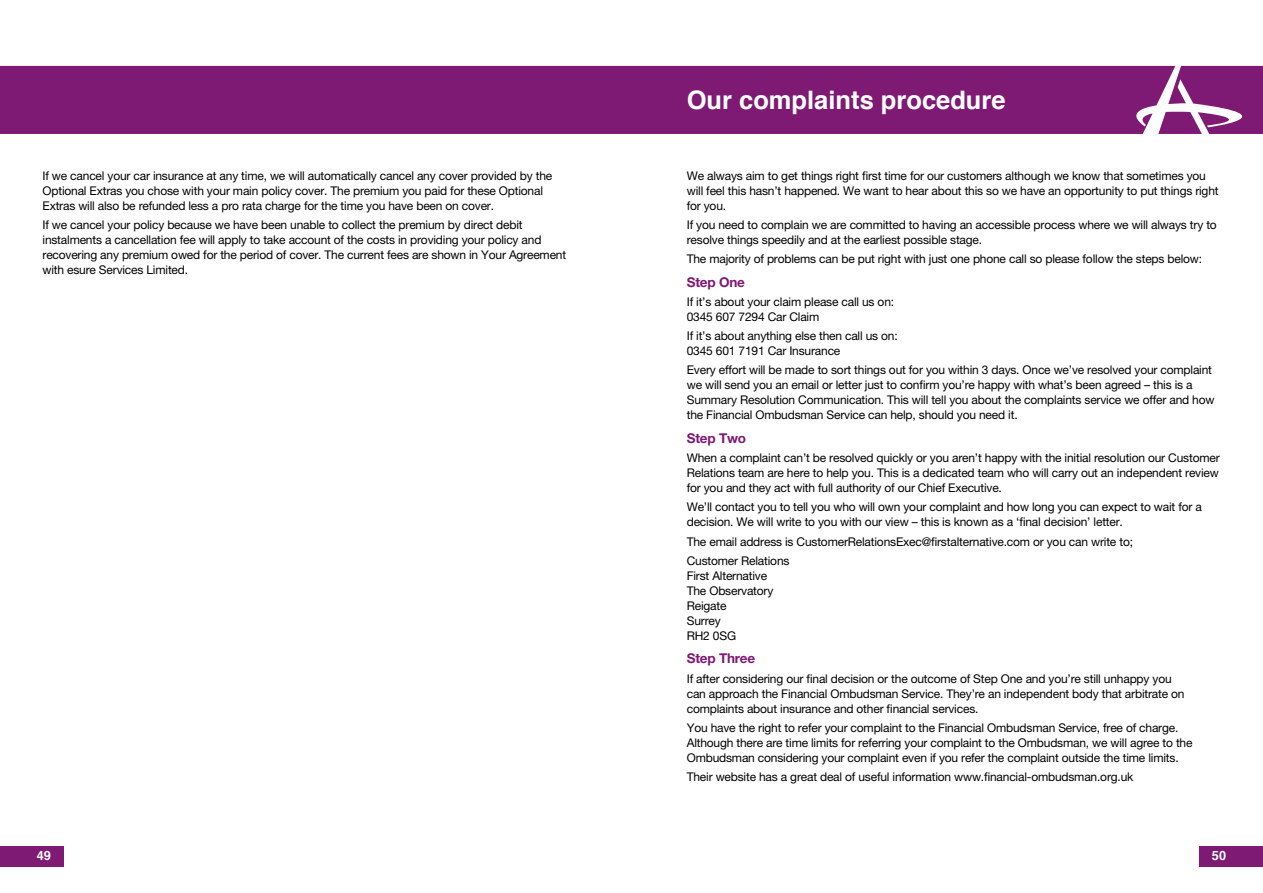
<style>
.page{position:relative;width:1263px;height:893px;background:#fff}
.page>*{position:absolute;margin:0;border:0;box-sizing:border-box;transform-origin:0 0}
.t1{font:700 25.5px "Helvetica";color:#fff}
.t2{font:700 13.5px "Helvetica Neue";letter-spacing:-.015em;color:#7e1974}
.t3{font:700 12.75px "Helvetica";color:#fff}
.t4{font:12px/15px "Helvetica Neue";letter-spacing:-.015em;color:#000}
</style>
<div class="page">
<div style="left:0;top:66px;width:1158px;height:68px;background:#7e1974"></div>
<svg style="left:1158px;top:66px;width:105px;height:68px"></svg>
<div style="left:1199px;top:846px;width:64px;height:20px;background:#7e1974"></div>
<div style="left:0;top:846px;width:64px;height:20px;background:#7e1974"></div>
<p class="t4" style="left:43px;top:168px;width:511px">If we cancel your car insurance at any time, we will automatically cancel any cover provided by the<br>Optional Extras you chose with your main policy cover. The premium you paid for these Optional<br>Extras will also be refunded less a pro rata charge for the time you have been on cover.</p>
<p class="t4" style="left:43px;top:217px;width:525px">If we cancel your policy because we have been unable to collect the premium by direct debit instalments a cancellation fee will apply to take account of the costs in providing your policy and recovering any premium owed for the period of cover. The current fees are shown in Your Agreement with esure Services Limited.</p>
<h1 class="t1" style="left:687px;top:80px;width:320px">Our complaints procedure</h1>
<p class="t4" style="left:687px;top:168px;width:533px">We always aim to get things right first time for our customers although we know that sometimes you will feel this hasn’t happened. We want to hear about this so we have an opportunity to put things right for you.</p>
<p class="t4" style="left:687px;top:217px;width:531px">If you need to complain we are committed to having an accessible process where we will always try to resolve things speedily and at the earliest possible stage.</p>
<p class="t4" style="left:687px;top:251px;width:517px">The majority of problems can be put right with just one phone call so please follow the steps below:</p>
<p class="t2" style="left:687px;top:273px;width:60px">Step One</p>
<p class="t4" style="left:687px;top:294px;width:209px">If it’s about your claim please call us on:<br>0345 607 7294 Car Claim</p>
<p class="t4" style="left:687px;top:328px;width:212px">If it’s about anything else then call us on:<br>0345 601 7191 Car Insurance</p>
<p class="t4" style="left:687px;top:362px;width:529px">Every effort will be made to sort things out for you within 3 days. Once we’ve resolved your complaint we will send you an email or letter just to confirm you’re happy with what’s been agreed – this is a Summary Resolution Communication. This will tell you about the complaints service we offer and how the Financial Ombudsman Service can help, should you need it.</p>
<p class="t2" style="left:687px;top:430px;width:61px">Step Two</p>
<p class="t4" style="left:687px;top:450px;width:534px;text-align:justify">When a complaint can’t be resolved quickly or you aren’t happy with the initial resolution our Customer Relations team are here to help you. This is a dedicated team who will carry out an independent review for you and they act with full authority of our Chief Executive.</p>
<p class="t4" style="left:687px;top:499px;width:517px">We’ll contact you to tell you who will own your complaint and how long you can expect to wait for a decision. We will write to you with our view – this is known as a ‘final decision’ letter.</p>
<p class="t4" style="left:687px;top:532px;width:448px;line-height:19.2px">The email address is CustomerRelationsExec@firstalternative.com or you can write to;<br>Customer Relations</p>
<p class="t4" style="left:687px;top:568px;width:88px">First Alternative<br>The Observatory<br>Reigate<br>Surrey<br>RH2 0SG</p>
<p class="t2" style="left:687px;top:650px;width:70px">Step Three</p>
<p class="t4" style="left:687px;top:671px;width:499px">If after considering our final decision or the outcome of Step One and you’re still unhappy you can approach the Financial Ombudsman Service. They’re an independent body that arbitrate on complaints about insurance and other financial services.</p>
<p class="t4" style="left:687px;top:720px;width:507px">You have the right to refer your complaint to the Financial Ombudsman Service, free of charge.<br>Although there are time limits for referring your complaint to the Ombudsman, we will agree to the<br>Ombudsman considering your complaint even if you refer the complaint outside the time limits.</p>
<p class="t4" style="left:687px;top:769px;width:448px">Their website has a great deal of useful information www.financial-ombudsman.org.uk</p>
<p class="t3" style="left:37px;top:845px;width:16px">49</p>
<p class="t3" style="left:1212px;top:845px;width:16px">50</p>
</div>
